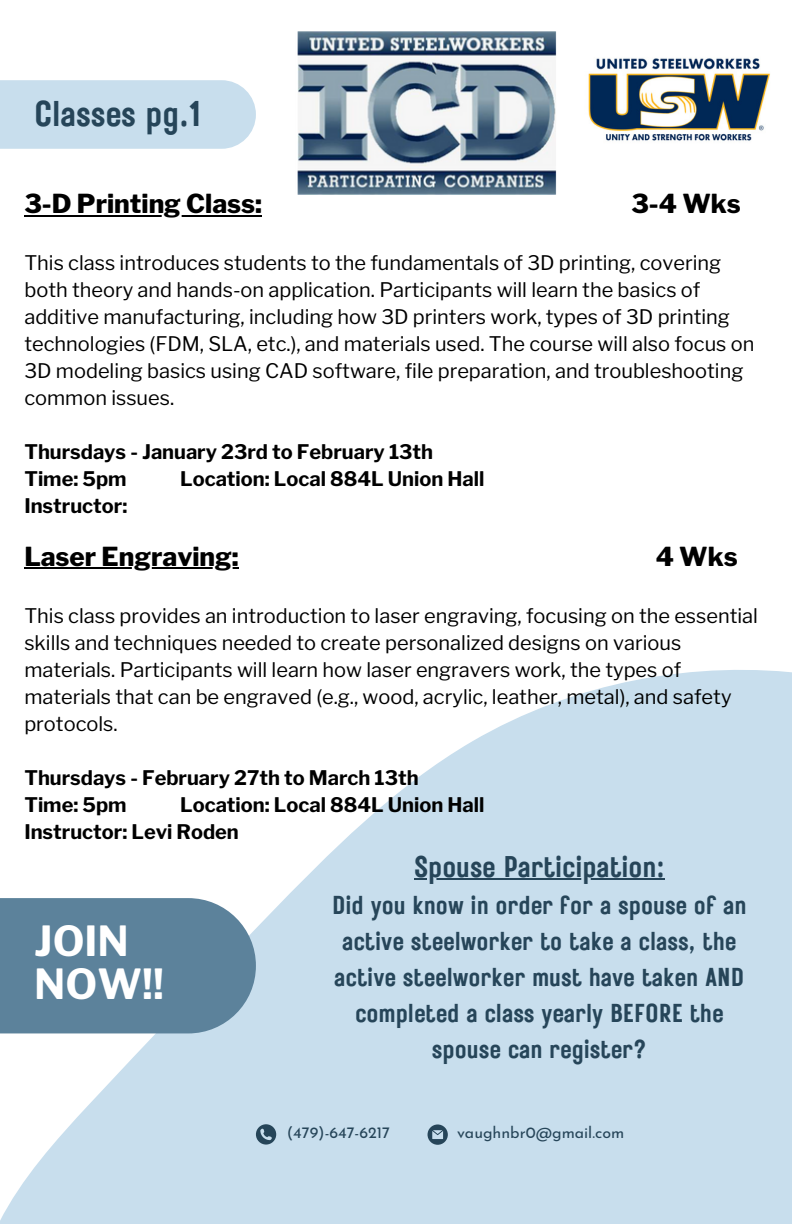
<style>
.page{position:relative;width:792px;height:1224px;background:#fff}
.page>*{position:absolute;margin:0;border:0;box-sizing:border-box;transform-origin:0 0}
.t1{font:700 41.2px/43px "Libre Franklin";color:#fff}
.t2{font:35.8px "Rustic Printed";color:#264559}
.t3{font:30px "Rustic Printed";color:#264559}
.t4{font:26px/36px "Rustic Printed";color:#264559;text-align:center}
.t5{font:800 26px "Libre Franklin";color:#000}
.t6{font:20px/27px "Libre Franklin";color:#000}
.t7{font:700 20px/27px "Libre Franklin";color:#000}
.t8{font:16px "Josefin Sans";color:#264559}
</style>
<div class="page">
<svg style="left:0;top:670px;width:792px;height:554px;fill:#c8deed"></svg>
<svg style="left:256px;top:1124px;width:20px;height:21px"></svg>
<svg style="left:428px;top:1124px;width:20px;height:21px"></svg>
<div style="left:0;top:80px;width:256px;height:69px;background:#c8deed"></div>
<div style="left:0;top:898px;width:256px;height:135px;background:#5c829b"></div>
<hr style="left:24px;top:215px;width:238px;height:1px;background:#000">
<hr style="left:24px;top:567px;width:215px;height:2px;background:#000">
<img style="left:588px;top:58px;width:182px;height:83px">
<img style="left:297px;top:31px;width:260px;height:164px">
<hr style="left:414px;top:878px;width:251px;height:2px;background:#264559">
<p class="t2" style="left:34px;top:89px;width:168px">Classes pg.1</p>
<h2 class="t5" style="left:24px;top:188px;width:239px">3-D Printing Class:</h2>
<h2 class="t5" style="left:631px;top:188px;width:111px">3-4 Wks</h2>
<h3 class="t6" style="left:24px;top:250px;width:732px">This class introduces students to the fundamentals of 3D printing, covering both theory and hands-on application. Participants will learn the basics of additive manufacturing, including how 3D printers work, types of 3D printing technologies (FDM, SLA, etc.), and materials used. The course will also focus on 3D modeling basics using CAD software, file preparation, and troubleshooting common issues.</h3>
<h6 class="t7" style="left:24px;top:439px;width:410px">Thursdays - January 23rd to February 13th<br>Time: 5pm</h6>
<h6 class="t7" style="left:180px;top:466px;width:306px">Location: Local 884L Union Hall</h6>
<h6 class="t7" style="left:24px;top:493px;width:104px">Instructor:</h6>
<h6 class="t5" style="left:24px;top:541px;width:216px">Laser Engraving:</h6>
<h6 class="t5" style="left:656px;top:541px;width:84px">4 Wks</h6>
<h5 class="t6" style="left:24px;top:602px;width:735px">This class provides an introduction to laser engraving, focusing on the essential skills and techniques needed to create personalized designs on various materials. Participants will learn how laser engravers work, the types of materials that can be engraved (e.g., wood, acrylic, leather, metal), and safety protocols.</h5>
<p class="t7" style="left:24px;top:764px;width:396px">Thursdays - February 27th to March 13th<br>Time: 5pm</p>
<p class="t7" style="left:24px;top:791px;width:462px;text-indent:156px">Location: Local 884L Union Hall<br>Instructor: Levi Roden</p>
<h1 class="t3" style="left:414px;top:846px;width:252px">Spouse Participation:</h1>
<h1 class="t4" style="left:332px;top:887px;width:416px">Did you know in order for a spouse of an active steelworker to take a class, the active steelworker must have taken AND completed a class yearly BEFORE the spouse can register?</h1>
<p class="t1" style="left:34px;top:920px;width:131px">JOIN<br>NOW!!</p>
<h5 class="t8" style="left:287px;top:1126px;width:105px">(479)-647-6217</h5>
<h3 class="t8" style="left:457px;top:1126px;width:169px">vaughnbr0@gmail.com</h3>
</div>
